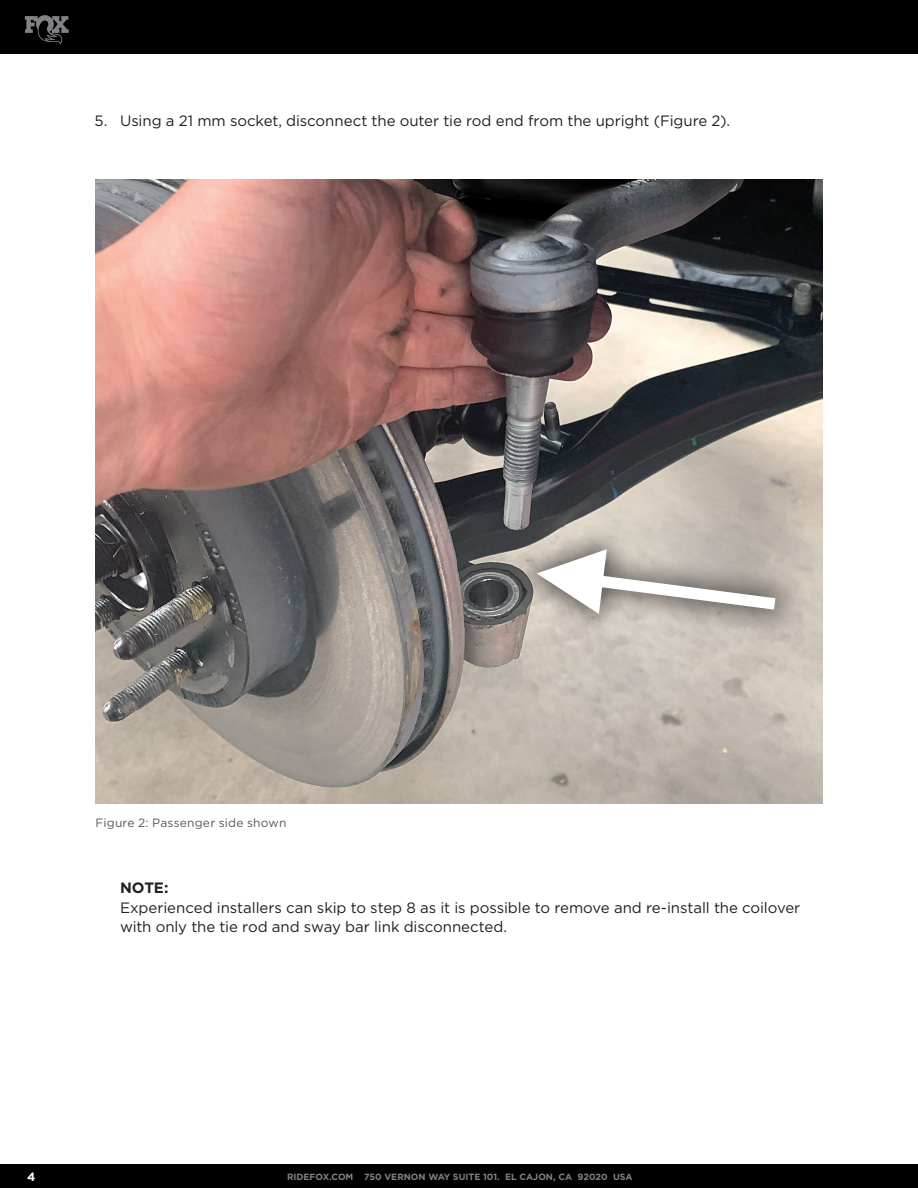
<style>
.page{position:relative;width:918px;height:1188px;background:#fff}
.page>*{position:absolute;margin:0;border:0;box-sizing:border-box;transform-origin:0 0}
.ed_bullets{font:15px/19.5px "Gotham";letter-spacing:-.005em;color:#231f20}
.caption_note{font:12px "Gotham";letter-spacing:.015em;color:#57585a}
.t1{font:700 12px "Gotham";color:#fff}
.t2{font:700 9px "Gotham";color:#808285}
.s1{font-weight:700}
</style>
<div class="page">
<img style="left:96px;top:179px;width:726px;height:625px">
<div style="left:511px;top:523px;width:292px;height:117px;background:#231f20;opacity:.75"></div>
<svg style="left:537px;top:549px;width:251px;height:68px"></svg>
<div style="left:0;top:1164px;width:918px;height:24px;background:#000"></div>
<div style="left:0;top:0;width:918px;height:54px;background:#000"></div>
<svg style="left:25px;top:15px;width:44px;height:29px"></svg>
<p class="ed_bullets" style="left:94px;top:110px;width:637px">5. Using a 21 mm socket, disconnect the outer tie rod end from the upright (Figure 2).</p>
<p class="caption_note" style="left:96px;top:816px;width:192px">Figure 2: Passenger side shown</p>
<p class="ed_bullets" style="left:120px;top:878px;width:682px"><span class="s1">NOTE:<br></span>Experienced installers can skip to step 8 as it is possible to remove and re-install the coilover with only the tie rod and sway bar link disconnected.</p>
<p class="t1" style="left:27px;top:1170px;width:10px">4</p>
<p class="t2" style="left:287px;top:1172px;width:347px">RIDEFOX.COM 750 VERNON WAY SUITE 101. EL CAJON, CA 92020 USA</p>
</div>
